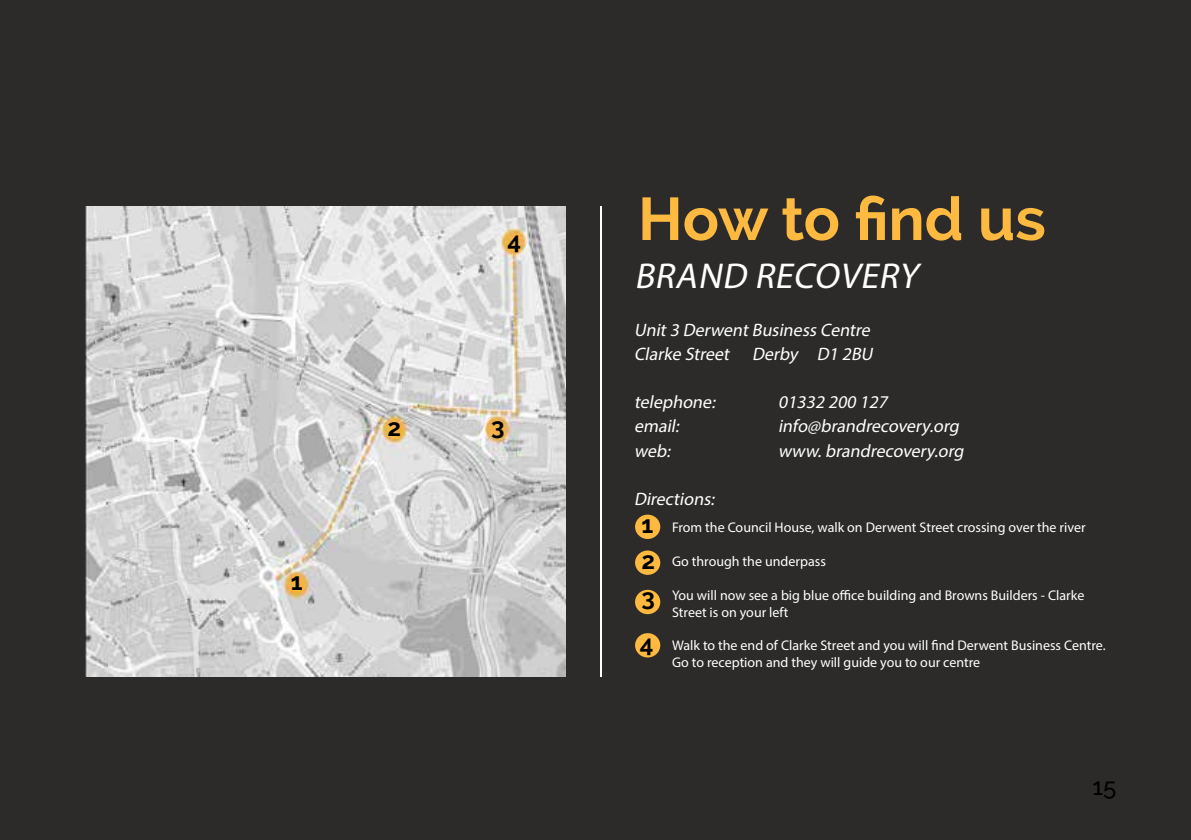
<style>
.page{position:relative;width:1191px;height:840px;background:#fff}
.page>*{position:absolute;margin:0;border:0;box-sizing:border-box;transform-origin:0 0}
.t1{font:700 60px "Raleway";color:#fdb940}
.t2{font:italic 36px "Myriad Pro";color:#fff}
.t3{font:700 24px/36.6px "Raleway";color:#000;text-align:justify}
.t4{font:500 24px "Raleway";color:#000}
.t5{font:italic 18px/24px "Myriad Pro";color:#fff}
.t6{font:14px/16.8px "Myriad Pro";color:#fff}
</style>
<div class="page">
<div style="left:0;top:0;width:1191px;height:839px;background:#2c2b2a"></div>
<hr style="left:600px;top:206px;width:2px;height:470px;background:#fff">
<img style="left:86px;top:207px;width:479px;height:469px">
<div style="left:635px;top:514px;width:25px;height:24px;background:#fdb940;border-radius:50%"></div>
<div style="left:635px;top:550px;width:25px;height:24px;background:#fdb940;border-radius:50%"></div>
<div style="left:635px;top:589px;width:25px;height:24px;background:#fdb940;border-radius:50%"></div>
<div style="left:635px;top:632px;width:25px;height:25px;background:#fdb940;border-radius:50%"></div>
<h3 class="t3" style="left:291px;top:563px;width:13px">1</h3>
<h3 class="t3" style="left:507px;top:222px;width:15px">4</h3>
<h3 class="t3" style="left:387px;top:409px;width:15px">2</h3>
<h3 class="t3" style="left:491px;top:408px;width:15px">3</h3>
<h1 class="t1" style="left:638px;top:184px;width:409px">How to find us</h1>
<h2 class="t2" style="left:634px;top:254px;width:292px">BRAND RECOVERY</h2>
<p class="t5" style="left:634px;top:318px;width:244px">Unit3 DerwentBusiness Centre<br>Clarke Street Derby D1 2BU</p>
<p class="t5" style="left:634px;top:390px;width:86px">telephone:</p>
<p class="t5" style="left:778px;top:390px;width:115px">01332 200 127</p>
<p class="t5" style="left:634px;top:414px;width:50px">email:</p>
<p class="t5" style="left:778px;top:414px;width:186px">info@brandrecovery.org</p>
<p class="t5" style="left:634px;top:438px;width:41px">web:</p>
<p class="t5" style="left:778px;top:438px;width:191px">www.brandrecovery.org</p>
<p class="t5" style="left:634px;top:486px;width:85px">Directions:</p>
<h3 class="t3" style="left:641px;top:506px;width:15px">1<br>2<br>3</h3>
<h3 class="t3" style="left:640px;top:624px;width:15px">4</h3>
<p class="t6" style="left:672px;top:519px;width:415px">From the Council House, walk on Derwent Street crossing over the river</p>
<p class="t6" style="left:672px;top:552px;width:155px">Go through the underpass</p>
<p class="t6" style="left:672px;top:586px;width:414px">You will now see a big blue office building and Browns Builders - Clarke<br>Street is on your left</p>
<p class="t6" style="left:672px;top:636px;width:435px">Walk to the end of Clarke Street and you will find Derwent Business Centre.<br>Go to reception and they will guide you to our centre</p>
<h3 class="t4" style="left:1092px;top:771px;width:25px">15</h3>
</div>
